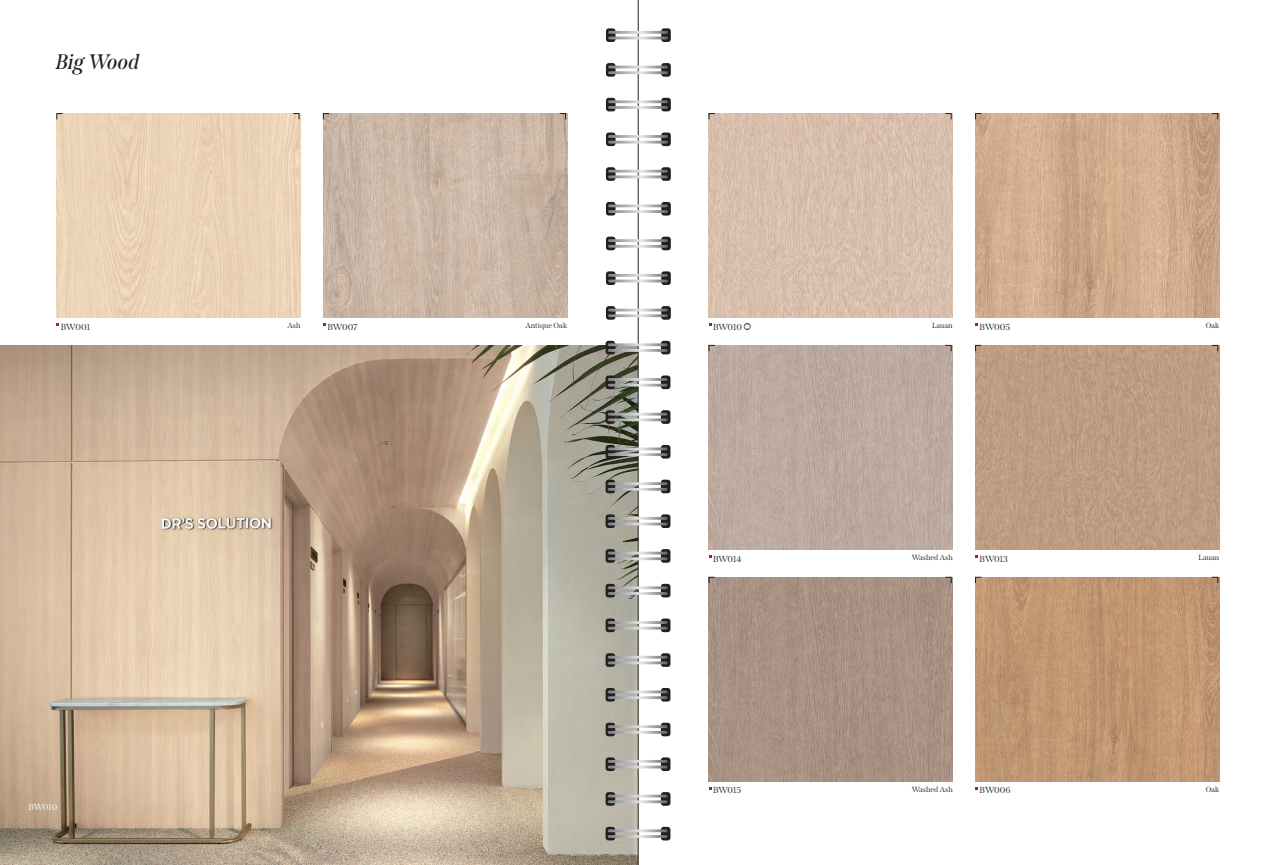
<style>
.page{position:relative;width:1276px;height:865px;background:#fff}
.page>*{position:absolute;margin:0;border:0;box-sizing:border-box;transform-origin:0 0}
.t1{font:italic 600 21px "Span";letter-spacing:.005em;color:#231f20}
.제품코드_-_arrial_narrow{font:8.8px "Span";letter-spacing:-.025em;color:#231f20}
.제품코드_-_arrial_narrow-2{font:8.8px "Span";letter-spacing:-.015em;color:#fff}
.제품코드_-_arrial_narrow-3{font:7.5px "Span";color:#231f20}
</style>
<div class="page">
<img style="left:0;top:345px;width:638px;height:520px">
<hr style="left:638px;top:0;width:1px;height:865px;background:#231f20">
<svg style="left:743px;top:323px;width:8px;height:7px"></svg>
<svg style="left:745px;top:325px;width:4px;height:3px"></svg>
<img style="left:709px;top:113px;width:243px;height:204px">
<img style="left:709px;top:345px;width:243px;height:204px">
<img style="left:709px;top:577px;width:243px;height:204px">
<img style="left:57px;top:113px;width:243px;height:204px">
<img style="left:975px;top:113px;width:244px;height:204px">
<img style="left:975px;top:345px;width:244px;height:204px">
<img style="left:975px;top:577px;width:244px;height:204px">
<img style="left:323px;top:113px;width:244px;height:204px">
<svg style="left:57px;top:113px;width:5px;height:6px"></svg>
<svg style="left:293px;top:113px;width:6px;height:6px"></svg>
<svg style="left:323px;top:113px;width:6px;height:6px"></svg>
<svg style="left:560px;top:113px;width:6px;height:6px"></svg>
<svg style="left:709px;top:113px;width:5px;height:6px"></svg>
<svg style="left:945px;top:113px;width:6px;height:6px"></svg>
<svg style="left:709px;top:345px;width:5px;height:6px"></svg>
<svg style="left:945px;top:345px;width:6px;height:6px"></svg>
<svg style="left:709px;top:577px;width:5px;height:6px"></svg>
<svg style="left:945px;top:577px;width:6px;height:6px"></svg>
<svg style="left:975px;top:113px;width:6px;height:6px"></svg>
<svg style="left:1212px;top:113px;width:6px;height:6px"></svg>
<svg style="left:975px;top:345px;width:6px;height:6px"></svg>
<svg style="left:1212px;top:345px;width:6px;height:6px"></svg>
<svg style="left:975px;top:577px;width:6px;height:6px"></svg>
<svg style="left:1212px;top:577px;width:6px;height:6px"></svg>
<svg style="left:661px;top:28px;width:10px;height:14px"></svg>
<svg style="left:606px;top:28px;width:9px;height:14px"></svg>
<svg style="left:608px;top:31px;width:60px;height:3px"></svg>
<svg style="left:608px;top:37px;width:60px;height:2px"></svg>
<svg style="left:661px;top:63px;width:10px;height:14px"></svg>
<svg style="left:606px;top:63px;width:9px;height:14px"></svg>
<svg style="left:608px;top:66px;width:60px;height:2px"></svg>
<svg style="left:608px;top:71px;width:60px;height:3px"></svg>
<div style="left:661px;top:98px;width:10px;height:13px;background:#231f20;border-radius:3px"></div>
<div style="left:606px;top:98px;width:9px;height:13px;background:#231f20;border-radius:3px"></div>
<svg style="left:608px;top:100px;width:60px;height:3px"></svg>
<svg style="left:608px;top:106px;width:60px;height:3px"></svg>
<div style="left:661px;top:132px;width:10px;height:14px;background:#231f20;border-radius:3px"></div>
<div style="left:606px;top:132px;width:9px;height:14px;background:#231f20;border-radius:3px"></div>
<svg style="left:608px;top:135px;width:60px;height:3px"></svg>
<svg style="left:608px;top:141px;width:60px;height:3px"></svg>
<svg style="left:661px;top:167px;width:10px;height:14px"></svg>
<svg style="left:606px;top:167px;width:9px;height:14px"></svg>
<svg style="left:608px;top:170px;width:60px;height:3px"></svg>
<svg style="left:608px;top:175px;width:60px;height:3px"></svg>
<div style="left:661px;top:202px;width:10px;height:13px;background:#231f20;border-radius:3px"></div>
<div style="left:606px;top:202px;width:9px;height:13px;background:#231f20;border-radius:3px"></div>
<svg style="left:608px;top:204px;width:60px;height:3px"></svg>
<svg style="left:608px;top:210px;width:60px;height:3px"></svg>
<div style="left:661px;top:237px;width:10px;height:13px;background:#231f20;border-radius:3px"></div>
<div style="left:606px;top:237px;width:9px;height:13px;background:#231f20;border-radius:3px"></div>
<svg style="left:608px;top:239px;width:60px;height:3px"></svg>
<svg style="left:608px;top:245px;width:60px;height:3px"></svg>
<div style="left:661px;top:271px;width:10px;height:14px;background:#231f20;border-radius:3px"></div>
<div style="left:606px;top:271px;width:9px;height:14px;background:#231f20;border-radius:3px"></div>
<svg style="left:608px;top:274px;width:60px;height:3px"></svg>
<svg style="left:608px;top:279px;width:60px;height:3px"></svg>
<div style="left:661px;top:306px;width:10px;height:14px;background:#231f20;border-radius:3px"></div>
<svg style="left:606px;top:306px;width:9px;height:14px"></svg>
<svg style="left:608px;top:308px;width:60px;height:3px"></svg>
<svg style="left:608px;top:314px;width:60px;height:3px"></svg>
<div style="left:661px;top:341px;width:9px;height:13px;background:#231f20;border-radius:3px"></div>
<div style="left:605px;top:341px;width:10px;height:13px;background:#231f20;border-radius:3px"></div>
<svg style="left:608px;top:343px;width:59px;height:3px"></svg>
<svg style="left:608px;top:349px;width:59px;height:3px"></svg>
<svg style="left:661px;top:375px;width:9px;height:14px"></svg>
<svg style="left:605px;top:375px;width:10px;height:14px"></svg>
<svg style="left:608px;top:378px;width:59px;height:3px"></svg>
<svg style="left:608px;top:384px;width:59px;height:2px"></svg>
<svg style="left:661px;top:410px;width:9px;height:14px"></svg>
<svg style="left:605px;top:410px;width:10px;height:14px"></svg>
<svg style="left:608px;top:413px;width:59px;height:2px"></svg>
<svg style="left:608px;top:418px;width:59px;height:3px"></svg>
<svg style="left:661px;top:445px;width:9px;height:13px"></svg>
<svg style="left:605px;top:445px;width:10px;height:13px"></svg>
<svg style="left:608px;top:447px;width:59px;height:3px"></svg>
<svg style="left:608px;top:453px;width:59px;height:3px"></svg>
<svg style="left:661px;top:479px;width:9px;height:14px"></svg>
<div style="left:605px;top:479px;width:10px;height:14px;background:#231f20;border-radius:3px"></div>
<svg style="left:608px;top:482px;width:59px;height:3px"></svg>
<svg style="left:608px;top:488px;width:59px;height:2px"></svg>
<svg style="left:661px;top:514px;width:9px;height:14px"></svg>
<svg style="left:605px;top:514px;width:10px;height:14px"></svg>
<svg style="left:608px;top:517px;width:59px;height:3px"></svg>
<svg style="left:608px;top:522px;width:59px;height:3px"></svg>
<svg style="left:661px;top:549px;width:9px;height:13px"></svg>
<svg style="left:605px;top:549px;width:10px;height:13px"></svg>
<svg style="left:608px;top:551px;width:59px;height:3px"></svg>
<svg style="left:608px;top:557px;width:59px;height:3px"></svg>
<div style="left:661px;top:584px;width:9px;height:13px;background:#231f20;border-radius:3px"></div>
<div style="left:605px;top:584px;width:10px;height:13px;background:#231f20;border-radius:3px"></div>
<svg style="left:608px;top:586px;width:59px;height:3px"></svg>
<svg style="left:608px;top:592px;width:59px;height:3px"></svg>
<div style="left:661px;top:618px;width:9px;height:14px;background:#231f20;border-radius:3px"></div>
<svg style="left:605px;top:618px;width:10px;height:14px"></svg>
<svg style="left:608px;top:621px;width:59px;height:3px"></svg>
<svg style="left:608px;top:626px;width:59px;height:3px"></svg>
<svg style="left:661px;top:653px;width:9px;height:14px"></svg>
<svg style="left:605px;top:653px;width:10px;height:14px"></svg>
<svg style="left:608px;top:655px;width:59px;height:3px"></svg>
<svg style="left:608px;top:661px;width:59px;height:3px"></svg>
<svg style="left:661px;top:688px;width:9px;height:13px"></svg>
<svg style="left:605px;top:688px;width:10px;height:13px"></svg>
<svg style="left:608px;top:690px;width:59px;height:3px"></svg>
<svg style="left:608px;top:696px;width:59px;height:3px"></svg>
<svg style="left:661px;top:722px;width:9px;height:14px"></svg>
<div style="left:605px;top:722px;width:10px;height:14px;background:#231f20;border-radius:3px"></div>
<svg style="left:608px;top:725px;width:59px;height:3px"></svg>
<svg style="left:608px;top:731px;width:59px;height:2px"></svg>
<svg style="left:661px;top:757px;width:9px;height:14px"></svg>
<svg style="left:605px;top:757px;width:10px;height:14px"></svg>
<svg style="left:608px;top:760px;width:59px;height:2px"></svg>
<svg style="left:608px;top:765px;width:59px;height:3px"></svg>
<svg style="left:661px;top:792px;width:9px;height:13px"></svg>
<svg style="left:605px;top:792px;width:10px;height:13px"></svg>
<svg style="left:608px;top:794px;width:59px;height:3px"></svg>
<svg style="left:608px;top:800px;width:59px;height:3px"></svg>
<svg style="left:661px;top:826px;width:9px;height:14px"></svg>
<svg style="left:605px;top:826px;width:10px;height:14px"></svg>
<svg style="left:608px;top:829px;width:59px;height:3px"></svg>
<svg style="left:608px;top:835px;width:59px;height:2px"></svg>
<p class="t1" style="left:57px;top:50px;width:85px">Big Wood</p>
<p class="제품코드_-_arrial_narrow-3" style="left:288px;top:321px;width:14px">Ash</p>
<p class="제품코드_-_arrial_narrow-3" style="left:525px;top:321px;width:43px">Antique Oak</p>
<p class="제품코드_-_arrial_narrow-3" style="left:932px;top:321px;width:22px">Lauan</p>
<p class="제품코드_-_arrial_narrow-3" style="left:1205px;top:321px;width:15px">Oak</p>
<p class="제품코드_-_arrial_narrow" style="left:61px;top:321px;width:31px">BW001</p>
<p class="제품코드_-_arrial_narrow" style="left:979px;top:321px;width:32px">BW005</p>
<p class="제품코드_-_arrial_narrow" style="left:713px;top:321px;width:31px">BW010</p>
<p class="제품코드_-_arrial_narrow" style="left:327px;top:321px;width:32px">BW007</p>
<p class="제품코드_-_arrial_narrow-2" style="left:28px;top:801px;width:31px">BW010</p>
<p class="제품코드_-_arrial_narrow" style="left:713px;top:553px;width:30px">BW014</p>
<p class="제품코드_-_arrial_narrow" style="left:713px;top:785px;width:30px">BW015</p>
<p class="제품코드_-_arrial_narrow-3" style="left:911px;top:553px;width:42px">Washed Ash</p>
<p class="제품코드_-_arrial_narrow-3" style="left:1198px;top:553px;width:22px">Lauan</p>
<p class="제품코드_-_arrial_narrow" style="left:979px;top:553px;width:30px">BW013</p>
<p class="제품코드_-_arrial_narrow-3" style="left:911px;top:785px;width:42px">Washed Ash</p>
<p class="제품코드_-_arrial_narrow-3" style="left:1205px;top:785px;width:15px">Oak</p>
<p class="제품코드_-_arrial_narrow" style="left:979px;top:785px;width:33px">BW006</p>
</div>
